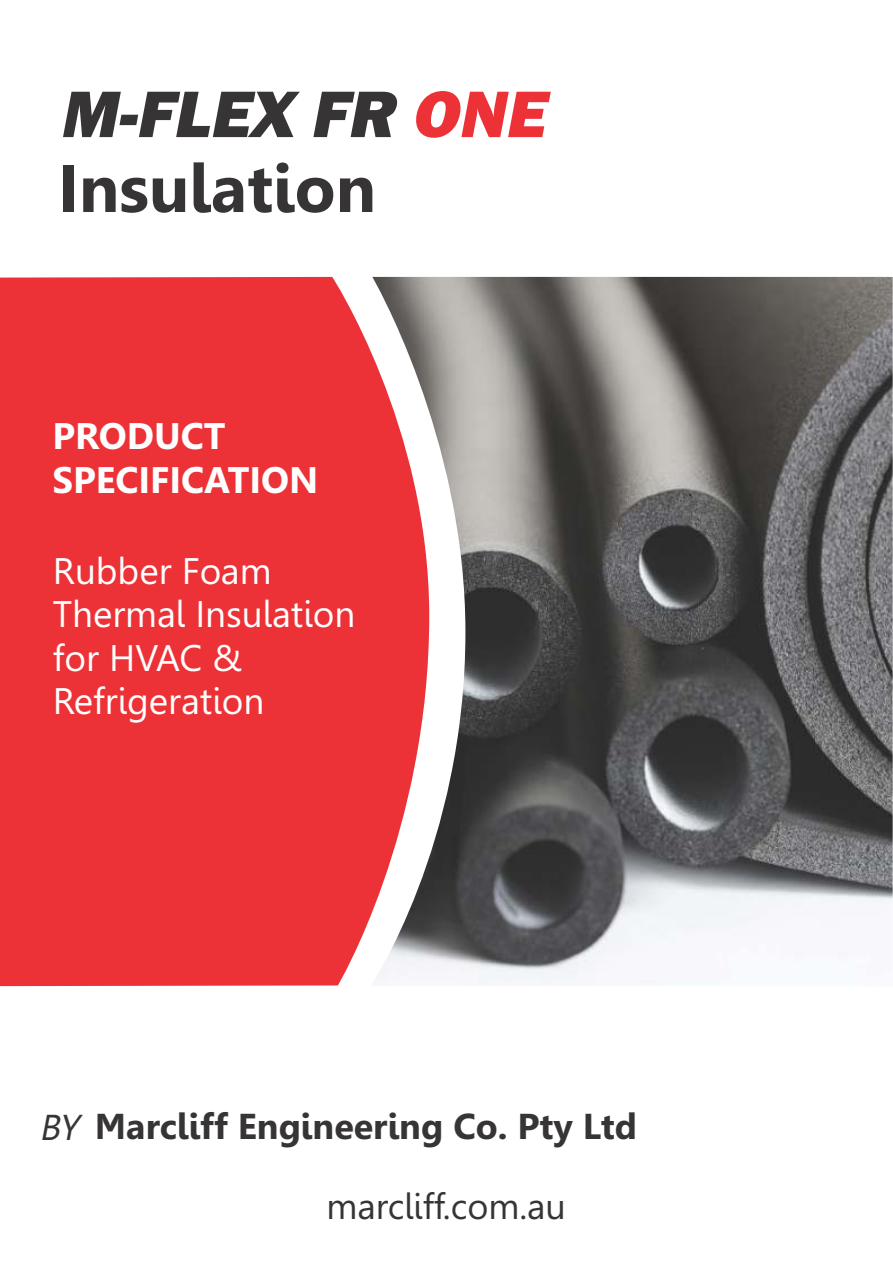
<style>
.page{position:relative;width:893px;height:1263px;background:#fff}
.page>*{position:absolute;margin:0;border:0;box-sizing:border-box;transform-origin:0 0}
.t1{font:italic 800 67.95px "Franklin Gothic";color:#373435}
.t2{font:700 67.05px "Gisha";color:#373435}
.t3{font:36.9px/43.3px "Gisha";color:#fefefe}
.t4{font:700 36.9px/43.3px "Gisha";color:#fefefe}
.t5{font:700 36px/79.2px "Gisha";color:#373435}
.s1{color:#ed3237}
.s2{font-weight:400;font-style:italic}
.s3{font-weight:400}
</style>
<div class="page">
<div style="left:0;top:277px;width:371px;height:709px;background:#ed3237"></div>
<img style="left:371px;top:277px;width:522px;height:706px">
<h1 class="t1" style="left:59px;top:90px;width:498px">M-FLEX FR <span class="s1">ONE</span></h1>
<h2 class="t2" style="left:58px;top:162px;width:320px">Insulation</h2>
<p class="t4" style="left:52px;top:418px;width:267px">PRODUCT<br>SPECIFICATION</p>
<p class="t3" style="left:53px;top:553px;width:304px">Rubber Foam<br>Thermal Insulation for HVAC &amp;<br>Refrigeration</p>
<p class="t5" style="left:326px;top:1090px;width:312px;text-indent:-287px"><span class="s2">BY</span> Marcliff Engineering Co. Pty Ltd <span class="s3">marcliff.com.au</span></p>
</div>
